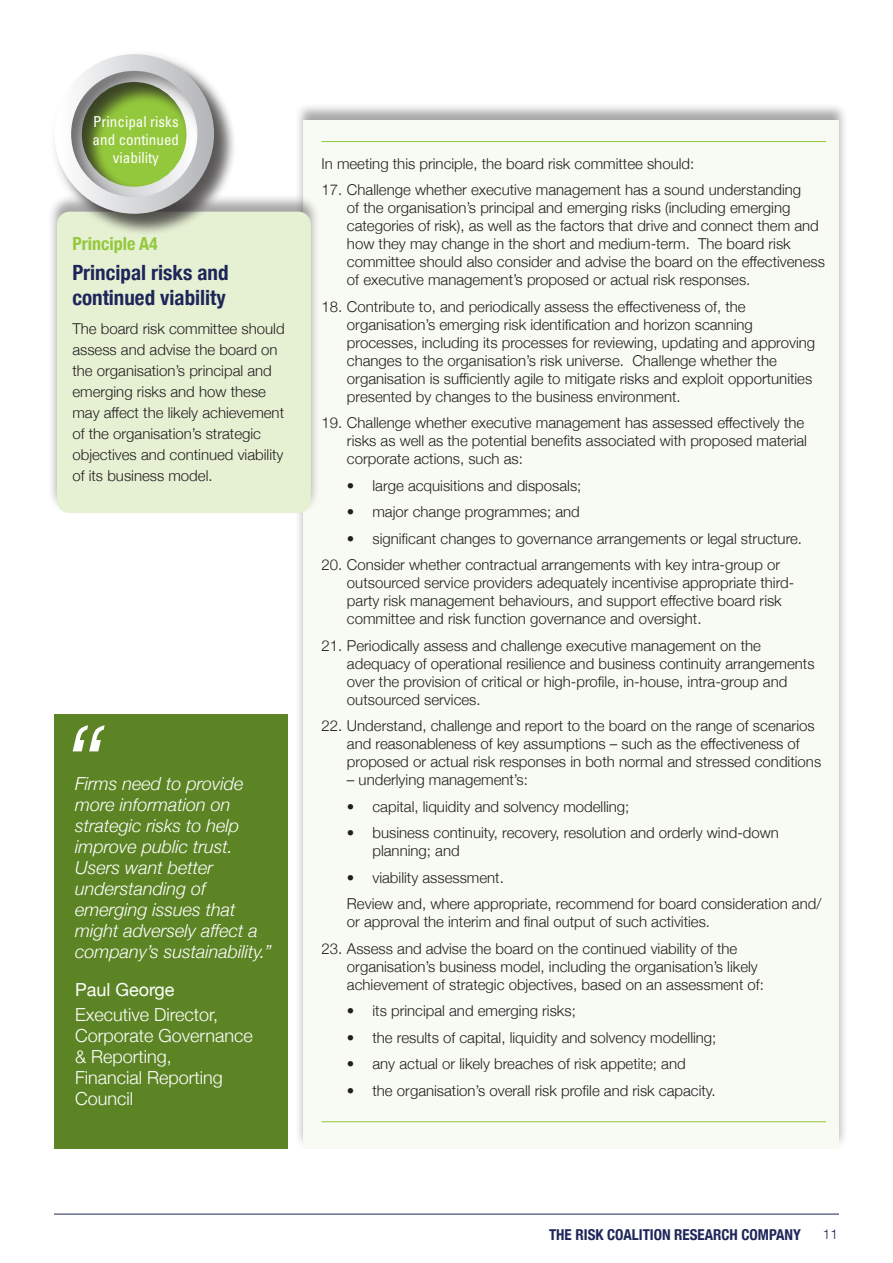
<style>
.page{position:relative;width:893px;height:1263px;background:#fff}
.page>*{position:absolute;margin:0;border:0;box-sizing:border-box;transform-origin:0 0}
.links{font:italic 300 108px "Helvetica Neue";color:#fff}
.t1{font:700 condensed 21px/25.2px "Helvetica Neue";color:#1e2659}
.links-2{font:italic 300 18px/21px "Helvetica Neue";color:#fff}
.links-3{font:300 18px/21px "Helvetica Neue";color:#fff}
.t2{font:700 condensed 18px "Helvetica Neue";color:#94c83c}
.links-4{font:18px "Helvetica Neue";color:#fff}
.t3{font:condensed 15.15px/18.1px "Univers";color:#fff;text-align:center}
.t4{font:300 15px/18px "Helvetica Neue";color:#231f20}
.t5{font:700 condensed 15px "Helvetica Neue";color:#1e2659}
.t6{font:300 13.5px "Helvetica Neue";color:#1e2659}
</style>
<div class="page">
<hr style="left:54px;top:1214px;width:785px;height:1px;background:#1e2659">
<div style="left:294px;top:103px;width:554px;height:1046px;background:#231f20;opacity:.4"></div>
<div style="left:303px;top:120px;width:536px;height:1029px;background:#f8fbf3"></div>
<div style="left:48px;top:194px;width:272px;height:320px;background:#231f20;opacity:.4"></div>
<div style="left:57px;top:212px;width:254px;height:301px;background:#e6f1d4;border-radius:13px"></div>
<hr style="left:321px;top:141px;width:505px;height:1px;background:#94c83c">
<div style="left:50px;top:49px;width:185px;height:186px;background:#231f20;opacity:.54"></div>
<div style="left:54px;top:54px;width:160px;height:160px;border:17px solid #fff;border-radius:50%"></div>
<hr style="left:321px;top:1121px;width:505px;height:1px;background:#94c83c">
<div style="left:54px;top:714px;width:234px;height:435px;background:#5c8424"></div>
<p class="t3" style="left:93px;top:112px;width:88px">Principal risks and continued viability</p>
<p class="t2" style="left:72px;top:229px;width:87px">Principle A4</p>
<p class="t1" style="left:72px;top:258px;width:158px">Principal risks and continued viability</p>
<p class="t4" style="left:72px;top:317px;width:214px;line-height:21px">The board risk committee should assess and advise the board on the organisation’s principal and emerging risks and how these may affect the likely achievement of the organisation’s strategic objectives and continued viability of its business model.</p>
<p class="links" style="left:62px;top:678px;width:41px">“</p>
<p class="links-2" style="left:75px;top:772px;width:198px">Firms need to provide more information on strategic risks to help improve public trust.<br>Users want better understanding of emerging issues that might adversely affect a company’s sustainability.”</p>
<p class="links-4" style="left:75px;top:977px;width:101px">Paul George</p>
<p class="links-3" style="left:75px;top:1003px;width:179px">Executive Director,<br>Corporate Governance &amp; Reporting,</p>
<p class="links-3" style="left:75px;top:1066px;width:149px">Financial Reporting<br>Council</p>
<p class="t4" style="left:321px;top:153px;width:374px">In meeting this principle, the board risk committee should:</p>
<p class="t4" style="left:347px;top:180px;width:479px;text-indent:-26px">17. Challenge whether executive management has a sound understanding<br>of the organisation’s principal and emerging risks (including emerging categories of risk), as well as the factors that drive and connect them and how they may change in the short and medium-term. The board risk committee should also consider and advise the board on the effectiveness of executive management’s proposed or actual risk responses.</p>
<p class="t4" style="left:347px;top:296px;width:470px;text-indent:-26px">18. Contribute to, and periodically assess the effectiveness of, the organisation’s emerging risk identification and horizon scanning processes, including its processes for reviewing, updating and approving changes to the organisation’s risk universe. Challenge whether the organisation is sufficiently agile to mitigate risks and exploit opportunities presented by changes to the business environment.</p>
<p class="t4" style="left:347px;top:413px;width:462px;text-indent:-26px">19. Challenge whether executive management has assessed effectively the risks as well as the potential benefits associated with proposed material corporate actions, such as:</p>
<p class="t4" style="left:347px;top:475px;width:236px">• large acquisitions and disposals;</p>
<p class="t4" style="left:347px;top:502px;width:234px">• major change programmes; and</p>
<p class="t4" style="left:347px;top:528px;width:457px">• significant changes to governance arrangements or legal structure.</p>
<p class="t4" style="left:347px;top:555px;width:449px;text-indent:-26px">20. Consider whether contractual arrangements with key intra-group or outsourced service providers adequately incentivise appropriate third&shy;party risk management behaviours, and support effective board risk committee and risk function governance and oversight.</p>
<p class="t4" style="left:347px;top:635px;width:469px;text-indent:-26px">21. Periodically assess and challenge executive management on the adequacy of operational resilience and business continuity arrangements over the provision of critical or high-profile, in-house, intra-group and outsourced services.</p>
<p class="t4" style="left:347px;top:716px;width:476px;text-indent:-26px">22. Understand, challenge and report to the board on the range of scenarios and reasonableness of key assumptions – such as the effectiveness of proposed or actual risk responses in both normal and stressed conditions</p>
<p class="t4" style="left:347px;top:770px;width:182px">– underlying management’s:</p>
<p class="t4" style="left:347px;top:796px;width:284px">• capital, liquidity and solvency modelling;</p>
<p class="t4" style="left:372px;top:823px;width:408px;text-indent:-26px">• business continuity, recovery, resolution and orderly wind-down planning; and</p>
<p class="t4" style="left:347px;top:867px;width:158px">• viability assessment.</p>
<p class="t4" style="left:347px;top:894px;width:476px">Review and, where appropriate, recommend for board consideration and/ or approval the interim and final output of such activities.</p>
<p class="t4" style="left:347px;top:938px;width:419px;text-indent:-26px">23. Assess and advise the board on the continued viability of the organisation’s business model, including the organisation’s likely achievement of strategic objectives, based on an assessment of:</p>
<p class="t4" style="left:347px;top:1001px;width:230px">• its principal and emerging risks;</p>
<p class="t4" style="left:347px;top:1027px;width:371px">• the results of capital, liquidity and solvency modelling;</p>
<p class="t4" style="left:347px;top:1054px;width:340px">• any actual or likely breaches of risk appetite; and</p>
<p class="t4" style="left:347px;top:1080px;width:370px">• the organisation’s overall risk profile and risk capacity.</p>
<p class="t5" style="left:549px;top:1222px;width:253px">THE RISK COALITION RESEARCH COMPANY</p>
<p class="t6" style="left:823px;top:1223px;width:17px">11</p>
</div>
